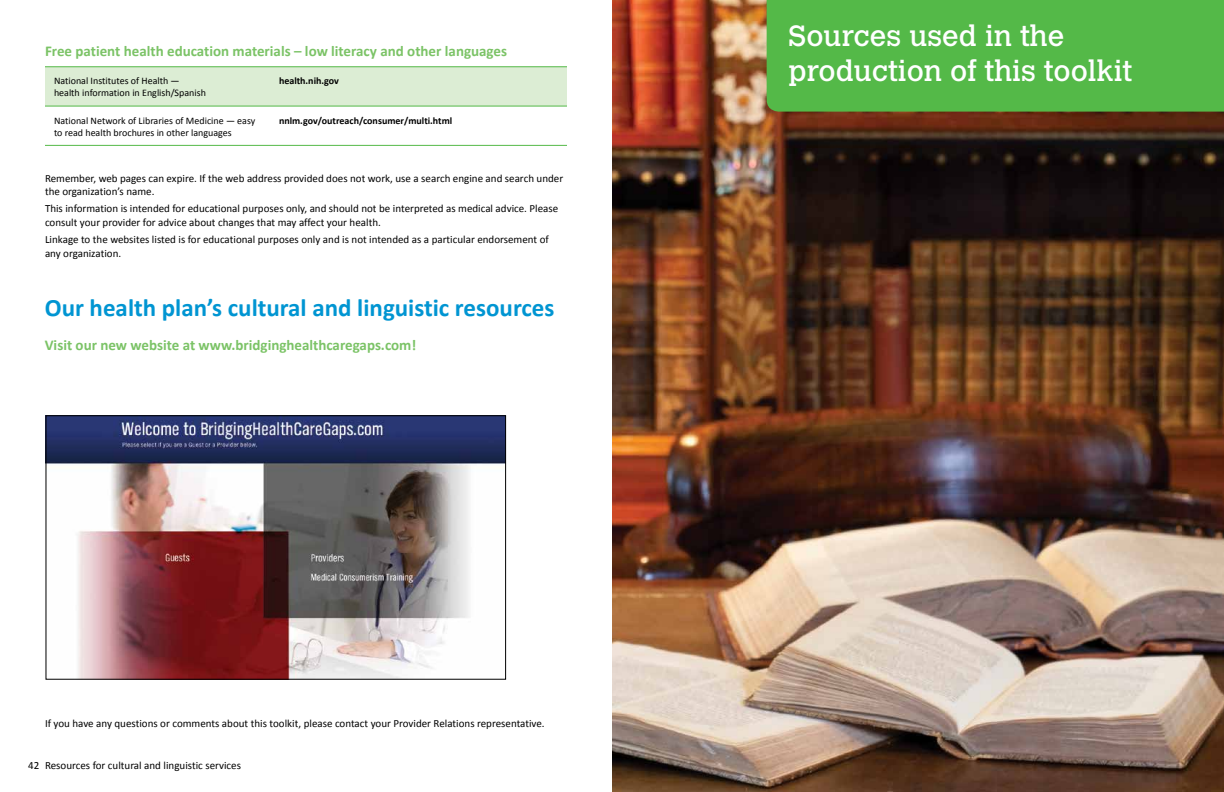
<style>
.page{position:relative;width:1224px;height:792px;background:#fff}
.page>*{position:absolute;margin:0;border:0;box-sizing:border-box;transform-origin:0 0}
.t1{font:29px/34.8px "Calvert MT Std";color:#fff}
.t2{font:700 25px "Calibri";color:#0095d2}
.t3{font:700 15px "Calibri";color:#7bc366}
.t4{font:11px/13.2px "Calibri";color:#000}
.t5{font:10px/12px "Calibri";color:#000}
.t6{font:700 10px "Calibri";color:#000}
</style>
<div class="page">
<img style="left:48px;top:417px;width:456px;height:261px">
<div style="left:46px;top:415px;width:460px;height:265px;border:1px solid #000"></div>
<img style="left:612px;top:0;width:612px;height:792px">
<div style="left:45px;top:68px;width:522px;height:38px;background:#dcedd4"></div>
<hr style="left:45px;top:67px;width:225px;height:1px;background:#54b948">
<hr style="left:270px;top:67px;width:297px;height:1px;background:#54b948">
<hr style="left:45px;top:106px;width:225px;height:1px;background:#54b948">
<hr style="left:45px;top:145px;width:225px;height:1px;background:#54b948">
<hr style="left:270px;top:106px;width:297px;height:1px;background:#54b948">
<hr style="left:270px;top:145px;width:297px;height:1px;background:#54b948">
<div style="left:767px;top:0;width:457px;height:112px;background:#54b948"></div>
<h3 class="t3" style="left:45px;top:42px;width:464px">Free patient health education materials – low literacy and other languages</h3>
<p class="t5" style="left:54px;top:75px;width:153px">National Institutes of Health — health information in English/Spanish</p>
<p class="t6" style="left:279px;top:75px;width:61px">health.nih.gov</p>
<p class="t5" style="left:54px;top:114px;width:203px">National Network of Libraries of Medicine — easy to read health brochures in other languages</p>
<p class="t6" style="left:279px;top:114px;width:175px">nnlm.gov/outreach/consumer/multi.html</p>
<p class="t4" style="left:45px;top:171px;width:520px">Remember, web pages can expire. If the web address provided does not work, use a search engine and search under the organization’s name.</p>
<p class="t4" style="left:45px;top:202px;width:515px">This information is intended for educational purposes only, and should not be interpreted as medical advice. Please consult your provider for advice about changes that may affect your health.</p>
<p class="t4" style="left:45px;top:233px;width:505px">Linkage to the websites listed is for educational purposes only and is not intended as a particular endorsement of any organization.</p>
<h2 class="t2" style="left:45px;top:291px;width:511px">Our health plan’s cultural and linguistic resources</h2>
<h3 class="t3" style="left:45px;top:335px;width:373px">Visit our new website at www.bridginghealthcaregaps.com!</h3>
<p class="t4" style="left:45px;top:717px;width:501px">If you have any questions or comments about this toolkit, please contact your Provider Relations representative.</p>
<p class="t4" style="left:28px;top:759px;width:214px">42 Resources for cultural and linguistic services</p>
<h1 class="t1" style="left:789px;top:19px;width:345px">Sources used in the production of this toolkit</h1>
</div>
